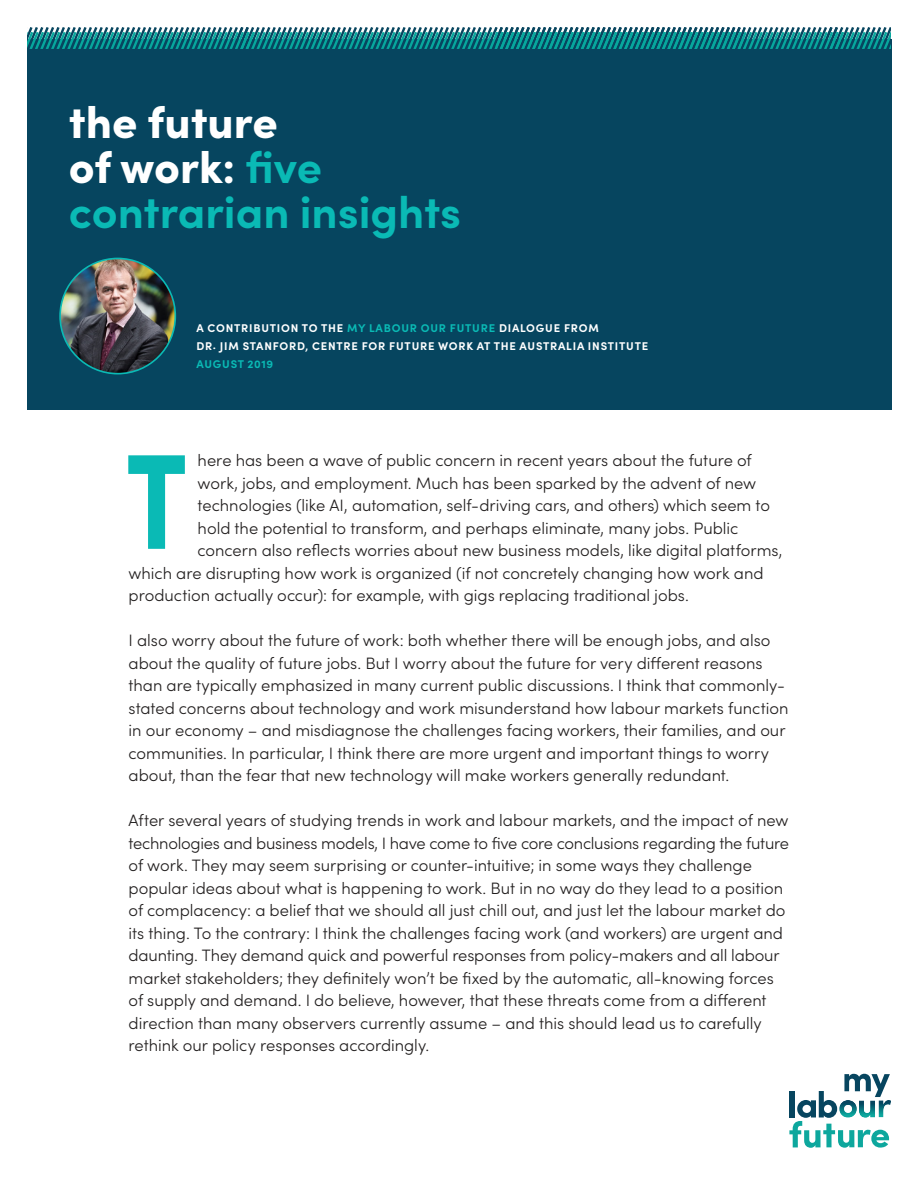
<style>
.page{position:relative;width:918px;height:1188px;background:#fff}
.page>*{position:absolute;margin:0;border:0;box-sizing:border-box;transform-origin:0 0}
.t1{font:900 135.75px "Sofia Pro";color:#0abab5;scale:.8 1}
.t2{font:700 45px/45px "Sofia Pro";color:#0abab5}
.t3{font:300 16.5px/22.5px "Sofia Pro";color:#221f1f}
.t4{font:700 11.25px/18px "Sofia Pro";letter-spacing:.07em;color:#fff}
.t5{font:700 11.25px "Sofia Pro";letter-spacing:.06em;color:#0abab5}
.s1{font-weight:900;color:#fff}
.s2{color:#fff}
.s3{color:#0abab5}
</style>
<div class="page">
<svg style="left:789px;top:1074px;width:101px;height:74px"></svg>
<div style="left:27px;top:39px;width:864px;height:370px;background:#06455f"></div>
<svg style="left:27px;top:27px;width:865px;height:22px"></svg>
<img style="left:60px;top:258px;width:115px;height:116px;border-radius:58px">
<div style="left:59px;top:258px;width:117px;height:116px;border:2px solid #0abab5;border-radius:50%"></div>
<h2 class="t2" style="left:69px;top:104px;width:394px"><span class="s1">the future<br>of work</span><span class="s2">:</span> five contrarian insights</h2>
<p class="t4" style="left:197px;top:320px;width:453px">A CONTRIBUTION TO THE <span class="s3">MY LABOUR OUR FUTURE</span> DIALOGUE FROM<br>DR. JIM STANFORD, CENTRE FOR FUTURE WORK AT THE AUSTRALIA INSTITUTE</p>
<p class="t5" style="left:197px;top:360px;width:78px">AUGUST 2019</p>
<p class="t3" style="left:198px;top:451px;width:556px">here has been a wave of public concern in recent years about the future of</p>
<p class="t3" style="left:198px;top:473px;width:560px">work, jobs, and employment. Much has been sparked by the advent of new</p>
<p class="t3" style="left:198px;top:496px;width:574px">technologies (like AI, automation, self-driving cars, and others) which seem to</p>
<p class="t3" style="left:198px;top:518px;width:542px">hold the potential to transform, and perhaps eliminate, many jobs. Public</p>
<p class="t3" style="left:198px;top:541px;width:586px">concern also reflects worries about new business models, like digital platforms,</p>
<p class="t3" style="left:129px;top:563px;width:637px">which are disrupting how work is organized (if not concretely changing how work and</p>
<p class="t3" style="left:129px;top:586px;width:562px">production actually occur): for example, with gigs replacing traditional jobs.</p>
<p class="t3" style="left:129px;top:631px;width:661px">I also worry about the future of work: both whether there will be enough jobs, and also about the quality of future jobs. But I worry about the future for very different reasons than are typically emphasized in many current public discussions. I think that commonly&shy;stated concerns about technology and work misunderstand how labour markets function in our economy – and misdiagnose the challenges facing workers, their families, and our communities. In particular, I think there are more urgent and important things to worry about, than the fear that new technology will make workers generally redundant.</p>
<p class="t3" style="left:129px;top:811px;width:662px">After several years of studying trends in work and labour markets, and the impact of new technologies and business models, I have come to five core conclusions regarding the future of work. They may seem surprising or counter-intuitive; in some ways they challenge popular ideas about what is happening to work. But in no way do they lead to a position of complacency: a belief that we should all just chill out, and just let the labour market do its thing. To the contrary: I think the challenges facing work (and workers) are urgent and daunting. They demand quick and powerful responses from policy-makers and all labour market stakeholders; they definitely won’t be fixed by the automatic, all-knowing forces of supply and demand. I do believe, however, that these threats come from a different direction than many observers currently assume – and this should lead us to carefully rethink our policy responses accordingly.</p>
<h1 class="t1" style="left:126px;top:423px;width:78px">T</h1>
</div>
